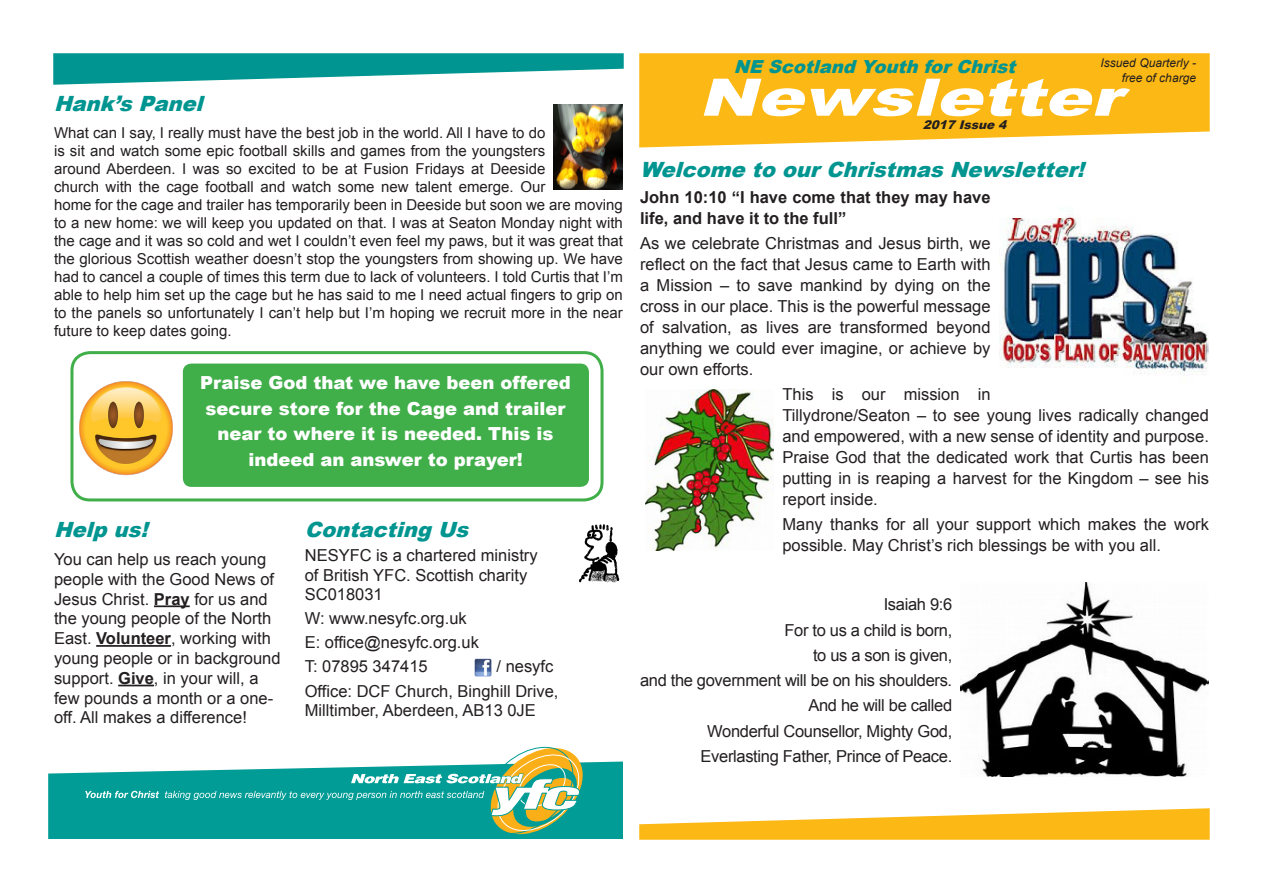
<style>
.page{position:relative;width:1263px;height:893px;background:#fff}
.page>*{position:absolute;margin:0;border:0;box-sizing:border-box;transform-origin:0 0}
.t1{font:italic 900 51.75px "Arial";color:#fff;scale:1.35 1}
.t2{font:italic 900 21px "Arial";color:#009590}
.t3{font:900 18px/25.5px "Arial";color:#fff;text-align:center}
.t4{font:italic 900 18px "Arial";color:#009590}
.t5{font:16.5px/21px "Arial";color:#231f20}
.t6{font:16.5px "Arial";letter-spacing:-.02em;color:#231f20}
.t7{font:700 16.5px/21px "Arial";color:#231f20}
.t8{font:15px/18px "Arial";color:#231f20}
.t9{font:italic 12px "Arial";color:#231f20}
.t10{font:italic 900 12px "Arial";color:#231f20}
.s1{font-weight:700}
</style>
<div class="page">
<div style="left:70px;top:351px;width:533px;height:150px;border:3px solid #40ae49;border-radius:18px"></div>
<svg style="left:639px;top:53px;width:571px;height:95px;background:#fcbe29"></svg>
<svg style="left:639px;top:808px;width:571px;height:32px"></svg>
<svg style="left:53px;top:53px;width:571px;height:32px"></svg>
<svg style="left:48px;top:746px;width:575px;height:93px"></svg>
<hr style="left:154px;top:605px;width:36px;height:2px;background:#231f20">
<hr style="left:96px;top:645px;width:75px;height:2px;background:#231f20">
<hr style="left:118px;top:685px;width:36px;height:1px;background:#231f20">
<img style="left:579px;top:524px;width:41px;height:59px">
<img style="left:474px;top:659px;width:17px;height:17px">
<img style="left:554px;top:104px;width:69px;height:86px">
<div style="left:183px;top:364px;width:406px;height:123px;background:#40ae49;border-radius:9px"></div>
<img style="left:645px;top:389px;width:129px;height:161px">
<img style="left:999px;top:216px;width:210px;height:160px">
<img style="left:79px;top:381px;width:94px;height:95px">
<img style="left:961px;top:583px;width:248px;height:193px">
<p class="t2" style="left:54px;top:89px;width:158px">Hank’sPanel</p>
<p class="t8" style="left:54px;top:124px;width:570px">What can I say, I really must have the best job in the world. All I have to do<br>is sit and watch some epic football skills and games from the youngsters<br>around Aberdeen. I was so excited to be at Fusion Fridays at Deeside<br>church with the cage football and watch some new talent emerge. Our<br>home for the cage and trailer has temporarily been in Deeside but soon we are moving to a new home: we will keep you updated on that. I was at Seaton Monday night with the cage and it was so cold and wet I couldn’t even feel my paws, but it was great that the glorious Scottish weather doesn’t stop the youngsters from showing up. We have had to cancel a couple of times this term due to lack of volunteers. I told Curtis that I’m able to help him set up the cage but he has said to me I need actual fingers to grip on to the panels so unfortunately I can’t help but I’m hoping we recruit more in the near future to keep dates going.</p>
<p class="t3" style="left:200px;top:369px;width:372px">Praise God that we have been offered secure store for the Cage and trailer near to where it is needed. This is indeed an answer to prayer!</p>
<p class="t2" style="left:54px;top:514px;width:103px">Helpus!</p>
<p class="t5" style="left:54px;top:549px;width:228px;line-height:19.8px">You can help us reach young people with the Good News of<br>Jesus Christ. <span class="s1">Pray</span> for us and the young people of the North<br>East. <span class="s1">Volunteer</span>, working with young people or in background support. <span class="s1">Give</span>, in your will, a few pounds a month or a one&shy;off. All makes a difference!</p>
<p class="t2" style="left:305px;top:514px;width:173px">ContactingUs</p>
<p class="t5" style="left:305px;top:545px;width:234px;line-height:19.8px">NESYFC is a chartered ministry of British YFC. Scottish charity<br>SC018031</p>
<p class="t5" style="left:305px;top:608px;width:163px">W: www.nesyfc.org.uk</p>
<p class="t5" style="left:305px;top:632px;width:176px">E: office@nesyfc.org.uk</p>
<p class="t5" style="left:305px;top:656px;width:124px">T: 07895 347415</p>
<p class="t5" style="left:496px;top:656px;width:58px">/ nesyfc</p>
<p class="t5" style="left:305px;top:680px;width:255px">Office: DCF Church, Binghill Drive,</p>
<p class="t5" style="left:305px;top:700px;width:233px">Milltimber, Aberdeen, AB13 0JE</p>
<p class="t9" style="left:1100px;top:55px;width:97px">Issued Quarterly -</p>
<p class="t9" style="left:1122px;top:70px;width:76px">free of charge</p>
<p class="t4" style="left:734px;top:54px;width:289px">NE ScotlandYouthforChrist</p>
<p class="t1" style="left:698px;top:60px;width:329px">Newsletter</p>
<p class="t10" style="left:923px;top:116px;width:89px">2017Issue4</p>
<p class="t2" style="left:640px;top:155px;width:453px">WelcometoourChristmasNewsletter!</p>
<p class="t7" style="left:640px;top:187px;width:352px">John 10:10 “I have come that they may have life, and have it to the full”</p>
<p class="t5" style="left:640px;top:233px;width:352px;text-align:justify">As we celebrate Christmas and Jesus birth, we reflect on the fact that Jesus came to Earth with a Mission – to save mankind by dying on the cross in our place. This is the powerful message of salvation, as lives are transformed beyond anything we could ever imagine, or achieve by our own efforts.</p>
<p class="t5" style="left:782px;top:384px;width:428px">This is our mission in<br>Tillydrone/Seaton – to see young lives radically changed and empowered, with a new sense of identity and purpose.<br>Praise God that the dedicated work that Curtis has been putting in is reaping a harvest for the Kingdom – see his report inside.</p>
<p class="t5" style="left:782px;top:514px;width:428px">Many thanks for all your support which makes the work possible. May Christ’s rich blessings be with you all.</p>
<p class="t5" style="left:884px;top:594px;width:70px">Isaiah 9:6</p>
<p class="t6" style="left:784px;top:619px;width:169px">For to us a child is born,</p>
<p class="t6" style="left:813px;top:644px;width:141px">to us a son is given,</p>
<p class="t6" style="left:640px;top:669px;width:314px">and the government will be on his shoulders.</p>
<p class="t6" style="left:808px;top:695px;width:145px">And he will be called</p>
<p class="t6" style="left:707px;top:720px;width:246px">Wonderful Counsellor, Mighty God,</p>
<p class="t6" style="left:701px;top:745px;width:253px">Everlasting Father, Prince of Peace.</p>
</div>
